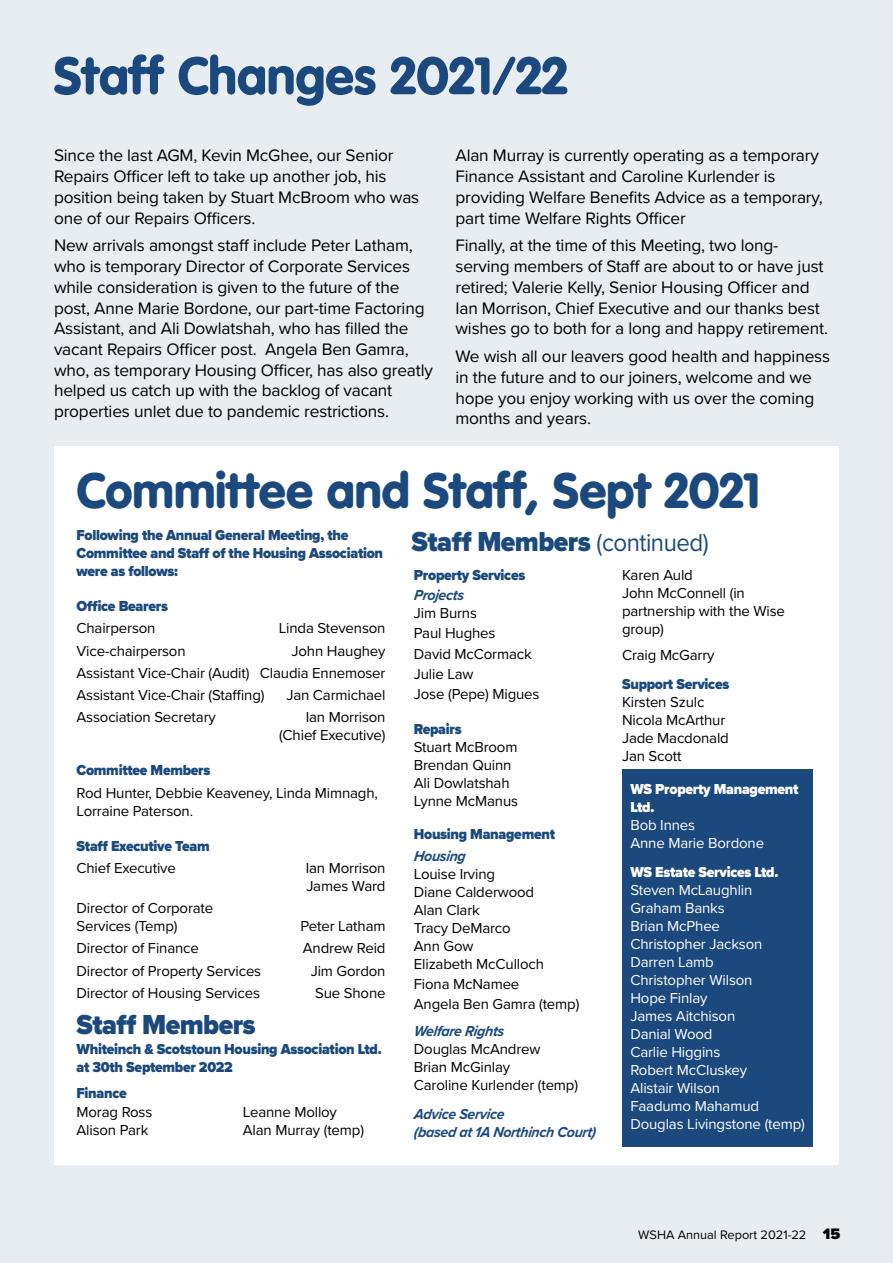
<style>
.page{position:relative;width:893px;height:1263px;background:#e8edf2}
.page>*{position:absolute;margin:0;border:0;box-sizing:border-box;transform-origin:0 0}
.t1{font:900 51.75px "VAG Rounded";color:#1b497d}
.t2{font:900 48.75px "VAG Rounded";color:#1b497d}
.t3{font:900 28.5px "Proxima Nova";letter-spacing:-.02em;color:#1b497d;scale:.94 1}
.t4{font:17.25px/20.7px "Proxima Nova";letter-spacing:-.01em;color:#000}
.t5{font:15px/18px "Proxima Nova";letter-spacing:-.01em;color:#000}
.t6{font:900 15px/18px "Proxima Nova";letter-spacing:-.02em;color:#1b497d;scale:.94 1}
.t7{font:15px/18px "Proxima Nova";letter-spacing:-.01em;color:#fff}
.t8{font:italic 700 15px/18px "Proxima Nova";letter-spacing:-.02em;color:#1b497d;scale:.94 1}
.t9{font:900 15px/18px "Proxima Nova";letter-spacing:-.02em;color:#fff;scale:.94 1}
.t10{font:12.75px "Proxima Nova";color:#000}
.s1{font-weight:400;font-size:25.5px}
.s2{font-weight:900;font-size:15.75px}
</style>
<div class="page">
<div style="left:54px;top:446px;width:785px;height:719px;background:#fff"></div>
<div style="left:622px;top:770px;width:190px;height:377px;background:#1b497d"></div>
<h1 class="t1" style="left:54px;top:45px;width:515px">Staff Changes 2021/22</h1>
<p class="t4" style="left:54px;top:145px;width:367px">Since the last AGM, Kevin McGhee, our Senior Repairs Officer left to take up another job, his position being taken by Stuart McBroom who was one of our Repairs Officers.</p>
<p class="t4" style="left:54px;top:235px;width:380px">New arrivals amongst staff include Peter Latham, who is temporary Director of Corporate Services while consideration is given to the future of the post, Anne Marie Bordone, our part-time Factoring Assistant, and Ali Dowlatshah, who has filled the vacant Repairs Officer post. Angela Ben Gamra, who, as temporary Housing Officer, has also greatly helped us catch up with the backlog of vacant properties unlet due to pandemic restrictions.</p>
<p class="t4" style="left:455px;top:145px;width:369px">Alan Murray is currently operating as a temporary Finance Assistant and Caroline Kurlender is providing Welfare Benefits Advice as a temporary, part time Welfare Rights Officer</p>
<p class="t4" style="left:455px;top:235px;width:374px">Finally, at the time of this Meeting, two long&shy;serving members of Staff are about to or have just retired; Valerie Kelly, Senior Housing Officer and Ian Morrison, Chief Executive and our thanks best wishes go to both for a long and happy retirement.</p>
<p class="t4" style="left:455px;top:345px;width:376px">We wish all our leavers good health and happiness in the future and to our joiners, welcome and we hope you enjoy working with us over the coming months and years.</p>
<h2 class="t2" style="left:77px;top:461px;width:685px">Committee and Staff, Sept 2021</h2>
<h3 class="t3" style="left:412px;top:520px;width:317px">Staff Members <span class="s1">(continued)</span></h3>
<p class="t6" style="left:77px;top:526px;width:328px">Following the Annual General Meeting, the<br>Committee and Staff of the Housing Association were as follows:</p>
<p class="t6" style="left:77px;top:597px;width:99px">Office Bearers</p>
<p class="t5" style="left:77px;top:619px;width:80px">Chairperson</p>
<p class="t5" style="left:279px;top:619px;width:108px">Linda Stevenson</p>
<p class="t5" style="left:77px;top:641px;width:111px">Vice-chairperson</p>
<p class="t6" style="left:414px;top:565px;width:120px">Property Services</p>
<p class="t8" style="left:414px;top:586px;width:57px">Projects</p>
<p class="t5" style="left:414px;top:603px;width:127px;line-height:20.1px">Jim Burns<br>Paul Hughes<br>David McCormack<br>Julie Law<br>Jose (Pepe) Migues</p>
<p class="t6" style="left:414px;top:720px;width:52px">Repairs</p>
<p class="t5" style="left:414px;top:737px;width:106px">Stuart McBroom<br>Brendan Quinn<br>Ali Dowlatshah<br>Lynne McManus</p>
<p class="t6" style="left:414px;top:825px;width:152px">Housing Management</p>
<p class="t8" style="left:414px;top:847px;width:56px">Housing</p>
<p class="t5" style="left:414px;top:864px;width:132px">Louise Irving<br>Diane Calderwood<br>Alan Clark<br>Tracy DeMarco<br>Ann Gow<br>Elizabeth McCulloch</p>
<p class="t5" style="left:414px;top:973px;width:167px;line-height:20.1px">Fiona McNamee<br>Angela Ben Gamra (temp)</p>
<p class="t8" style="left:414px;top:1022px;width:100px">Welfare Rig hts</p>
<p class="t5" style="left:414px;top:1040px;width:166px">Douglas McAndrew<br>Brian McGinlay<br>Caroline Kurlender (temp)</p>
<p class="t8" style="left:414px;top:1105px;width:195px">A dvice Service<br>(based at1A Northinch Court)</p>
<p class="t5" style="left:622px;top:565px;width:165px">Karen Auld<br>John McConnell (in partnership with the Wise group)</p>
<p class="t5" style="left:622px;top:645px;width:94px">Craig McGarry</p>
<p class="t6" style="left:622px;top:675px;width:116px">Support Services</p>
<p class="t5" style="left:622px;top:692px;width:108px">Kirsten Szulc<br>Nicola McArthur<br>Jade Macdonald<br>Jan Scott</p>
<p class="t5" style="left:77px;top:639px;width:310px;line-height:22.2px;text-align:justify;text-indent:215px">John Haughey Assistant Vice-Chair (Audit) Claudia Ennemoser Assistant Vice-Chair (Staffing)</p>
<p class="t5" style="left:286px;top:685px;width:101px">Jan Carmichael</p>
<p class="t5" style="left:77px;top:708px;width:141px">Association Secretary</p>
<p class="t5" style="left:279px;top:708px;width:108px;text-align:right">Ian Morrison (Chief Executive)</p>
<p class="t6" style="left:77px;top:761px;width:144px">Committee Members</p>
<p class="t5" style="left:77px;top:783px;width:303px">Rod Hunter, Debbie Keaveney, Linda Mimnagh,<br>Lorraine Paterson.</p>
<p class="t6" style="left:77px;top:836px;width:143px">Staff Executive Team</p>
<p class="t5" style="left:77px;top:858px;width:101px">Chief Executive</p>
<p class="t5" style="left:306px;top:858px;width:81px">Ian Morrison<br>James Ward</p>
<p class="t5" style="left:77px;top:898px;width:138px">Director of Corporate<br>Services (Temp)</p>
<p class="t9" style="left:630px;top:780px;width:180px">WS Property Management<br>Ltd.</p>
<p class="t7" style="left:630px;top:815px;width:135px">Bob Innes<br>Anne Marie Bordone</p>
<p class="t9" style="left:630px;top:863px;width:159px">WS Estate Services Ltd.</p>
<p class="t7" style="left:630px;top:880px;width:176px">Steven McLaughlin<br>Graham Banks<br>Brian McPhee<br>Christopher Jackson<br>Darren Lamb<br>Christopher Wilson<br>Hope Finlay<br>James Aitchison<br>Danial Wood<br>Carlie Higgins<br>Robert McCluskey<br>Alistair Wilson<br>Faadumo Mahamud<br>Douglas Livingstone (temp)</p>
<p class="t5" style="left:300px;top:916px;width:87px">Peter Latham</p>
<p class="t5" style="left:77px;top:939px;width:124px">Director of Finance</p>
<p class="t5" style="left:303px;top:939px;width:84px">Andrew Reid</p>
<p class="t5" style="left:77px;top:961px;width:186px">Director of Property Services</p>
<p class="t5" style="left:311px;top:961px;width:76px">Jim Gordon</p>
<p class="t5" style="left:77px;top:983px;width:185px">Director of Housing Services</p>
<p class="t5" style="left:315px;top:983px;width:72px">Sue Shone</p>
<h3 class="t3" style="left:77px;top:1003px;width:192px">Staff Members</h3>
<p class="t6" style="left:77px;top:1040px;width:326px">Whiteinch &amp; Scotstoun Housing Association Ltd. at 30th September 2022</p>
<p class="t5" style="left:77px;top:1102px;width:77px">Morag Ross<br>Alison Park</p>
<p class="t5" style="left:243px;top:1102px;width:123px">Leanne Molloy<br>Alan Murray (temp)</p>
<p class="t6" style="left:77px;top:1084px;width:55px">Finance</p>
<p class="t10" style="left:638px;top:1225px;width:204px">WSHA Annual Report 2021-22 <span class="s2">15</span></p>
</div>
